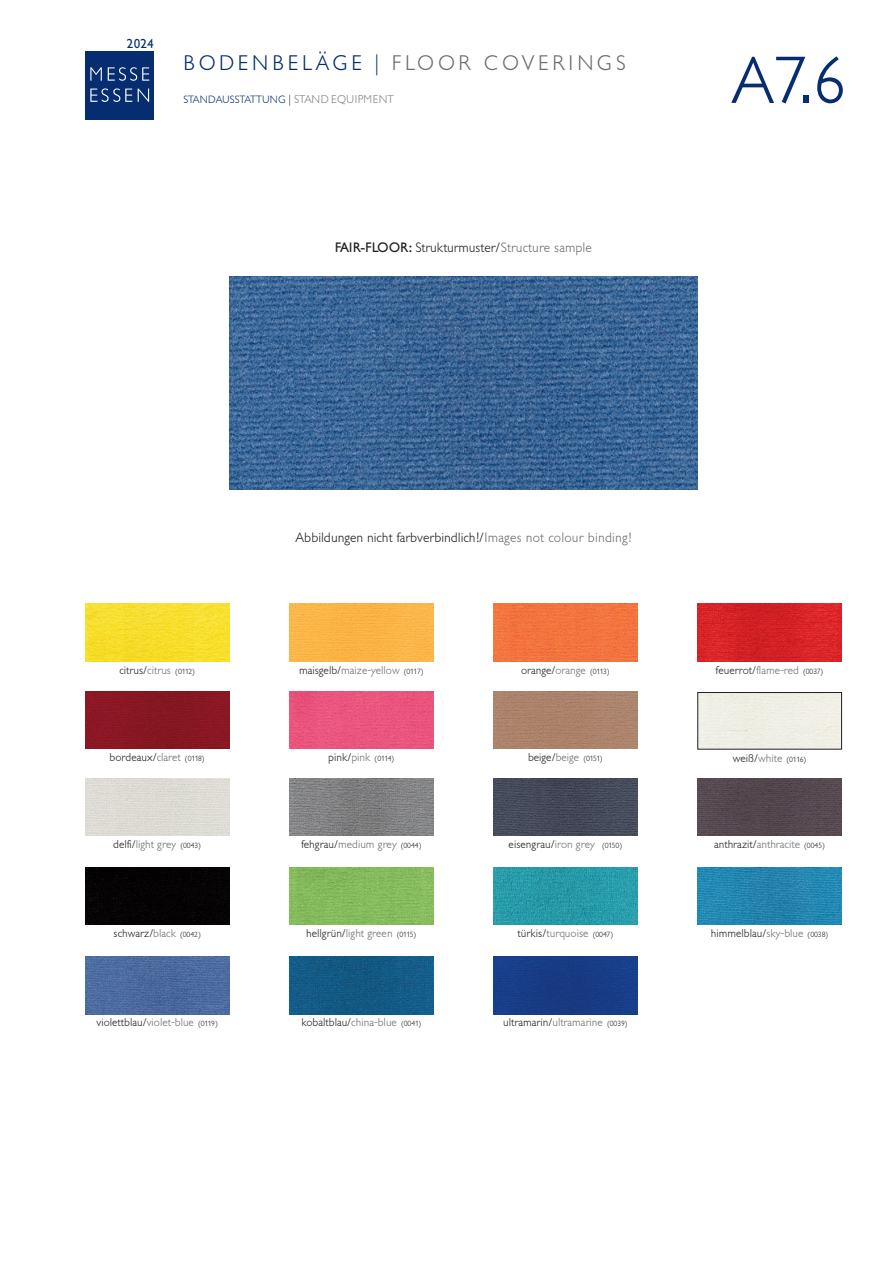
<style>
.page{position:relative;width:893px;height:1263px;background:#fff}
.page>*{position:absolute;margin:0;border:0;box-sizing:border-box;transform-origin:0 0}
.t1{font:300 66px "Gill Sans BQ";color:#052d6f}
.t2{font:300 21px "Gill Sans BQ";letter-spacing:.18em;color:#6c6d70}
.t3{font:300 13.5px "Gill Sans BQ";color:#231f20}
.t4{font:12.75px "Gill Sans BQ";color:#052d6f}
.t5{font:300 11.25px "Gill Sans BQ";color:#231f20}
.t6{font:300 11.25px "Gill Sans BQ";color:#6c6d70}
.t7{font:300 10.5px "Gill Sans BQ";color:#052d6f}
.t8{font:300 7.5px "Gill Sans BQ";letter-spacing:-.05em;color:#231f20}
.s1{color:#052d6f}
.s2{font-size:11.25px;color:#231f20}
.s3{font-size:11.25px;color:#808285}
.s4{font-weight:400}
.s5{color:#6c6d70}
.s6{font-size:7.5px}
.s7{color:#231f20}
.s8{font-size:7.5px;color:#231f20}
.s9{font-size:11.25px}
.s10{font-size:11.25px;color:#6c6d70}
</style>
<div class="page">
<div style="left:86px;top:51px;width:68px;height:68px;background:#052d6f"></div>
<svg style="left:90px;top:67px;width:59px;height:14px"></svg>
<svg style="left:90px;top:88px;width:59px;height:14px"></svg>
<img style="left:230px;top:276px;width:467px;height:213px">
<img style="left:85px;top:604px;width:145px;height:57px">
<img style="left:289px;top:604px;width:145px;height:57px">
<img style="left:85px;top:691px;width:145px;height:57px">
<img style="left:289px;top:691px;width:145px;height:57px">
<img style="left:289px;top:778px;width:145px;height:58px">
<img style="left:697px;top:778px;width:145px;height:58px">
<img style="left:493px;top:604px;width:145px;height:57px">
<img style="left:697px;top:604px;width:145px;height:57px">
<div style="left:699px;top:694px;width:141px;height:53px;background:#f0efe4"></div>
<div style="left:697px;top:692px;width:145px;height:57px;border:1px solid #231f20"></div>
<img style="left:85px;top:778px;width:145px;height:58px">
<div style="left:85px;top:867px;width:145px;height:58px;background:#050304"></div>
<img style="left:289px;top:867px;width:145px;height:58px">
<img style="left:493px;top:867px;width:145px;height:58px">
<img style="left:697px;top:867px;width:145px;height:58px">
<img style="left:493px;top:957px;width:145px;height:57px">
<img style="left:85px;top:957px;width:145px;height:57px">
<img style="left:289px;top:957px;width:145px;height:57px">
<img style="left:493px;top:691px;width:145px;height:57px">
<img style="left:493px;top:778px;width:145px;height:58px">
<p class="t4" style="left:127px;top:37px;width:28px">2024</p>
<h2 class="t2" style="left:184px;top:51px;width:444px"><span class="s1">BODENBELÄGE |</span> FLOOR COVERINGS</h2>
<p class="t7" style="left:184px;top:94px;width:212px">STANDAUSSTATTUNG <span class="s2">|</span> <span class="s3">STAND EQUIPMENT</span></p>
<p class="t3" style="left:335px;top:240px;width:258px"><span class="s4">FAIR-FLOOR:</span> Strukturmuster/<span class="s5">Structure sample</span></p>
<h1 class="t1" style="left:732px;top:44px;width:116px">A7.6</h1>
<p class="t3" style="left:296px;top:530px;width:337px">Abbildungen nicht farbverbindlich!/<span class="s5">Images not colour binding!</span></p>
<p class="t5" style="left:119px;top:663px;width:77px">citrus/<span class="s5">citrus</span> <span class="s6">(0112)</span></p>
<p class="t6" style="left:299px;top:663px;width:126px"><span class="s7">maisgelb/</span>maize-yellow <span class="s8">(0117)</span></p>
<p class="t5" style="left:521px;top:663px;width:91px">orange/<span class="s5">orange</span> <span class="s6">(0113)</span></p>
<p class="t5" style="left:716px;top:663px;width:110px">feuerrot/<span class="s5">flame-red</span> <span class="s6">(0037)</span></p>
<p class="t5" style="left:110px;top:751px;width:97px">bordeaux/<span class="s5">claret</span> <span class="s6">(0118)</span></p>
<p class="t8" style="left:328px;top:754px;width:68px"><span class="s9">pink/</span><span class="s10">pink</span> (0114)</p>
<p class="t5" style="left:528px;top:751px;width:77px">beige/<span class="s5">beige</span> <span class="s6">(0151)</span></p>
<p class="t8" style="left:733px;top:755px;width:75px"><span class="s9">weiß/</span><span class="s10">white</span> (0116)</p>
<p class="t6" style="left:113px;top:838px;width:90px"><span class="s7">delfi/</span>light grey <span class="s8">(0043)</span></p>
<p class="t6" style="left:301px;top:838px;width:122px"><span class="s7">fehgrau/</span>medium grey <span class="s8">(0044)</span></p>
<p class="t5" style="left:509px;top:838px;width:115px">eisengrau/<span class="s5">iron grey</span> <span class="s6">(0150)</span></p>
<p class="t5" style="left:714px;top:838px;width:113px">anthrazit/<span class="s5">anthracite</span> <span class="s6">(0045)</span></p>
<p class="t5" style="left:113px;top:927px;width:89px">schwarz/<span class="s5">black</span> <span class="s6">(0042)</span></p>
<p class="t6" style="left:306px;top:927px;width:112px"><span class="s7">hellgrün/</span>light green <span class="s8">(0115)</span></p>
<p class="t6" style="left:518px;top:927px;width:97px"><span class="s7">türkis/</span>turquoise <span class="s8">(0047)</span></p>
<p class="t5" style="left:711px;top:927px;width:119px">himmelblau/<span class="s5">sky-blue</span> <span class="s6">(0038)</span></p>
<p class="t5" style="left:97px;top:1016px;width:123px">violettblau/<span class="s5">violet-blue</span> <span class="s6">(0119)</span></p>
<p class="t5" style="left:301px;top:1016px;width:122px">kobaltblau/<span class="s5">china-blue</span> <span class="s6">(0041)</span></p>
<p class="t5" style="left:503px;top:1016px;width:126px">ultramarin/<span class="s5">ultramarine</span> <span class="s6">(0039)</span></p>
</div>
